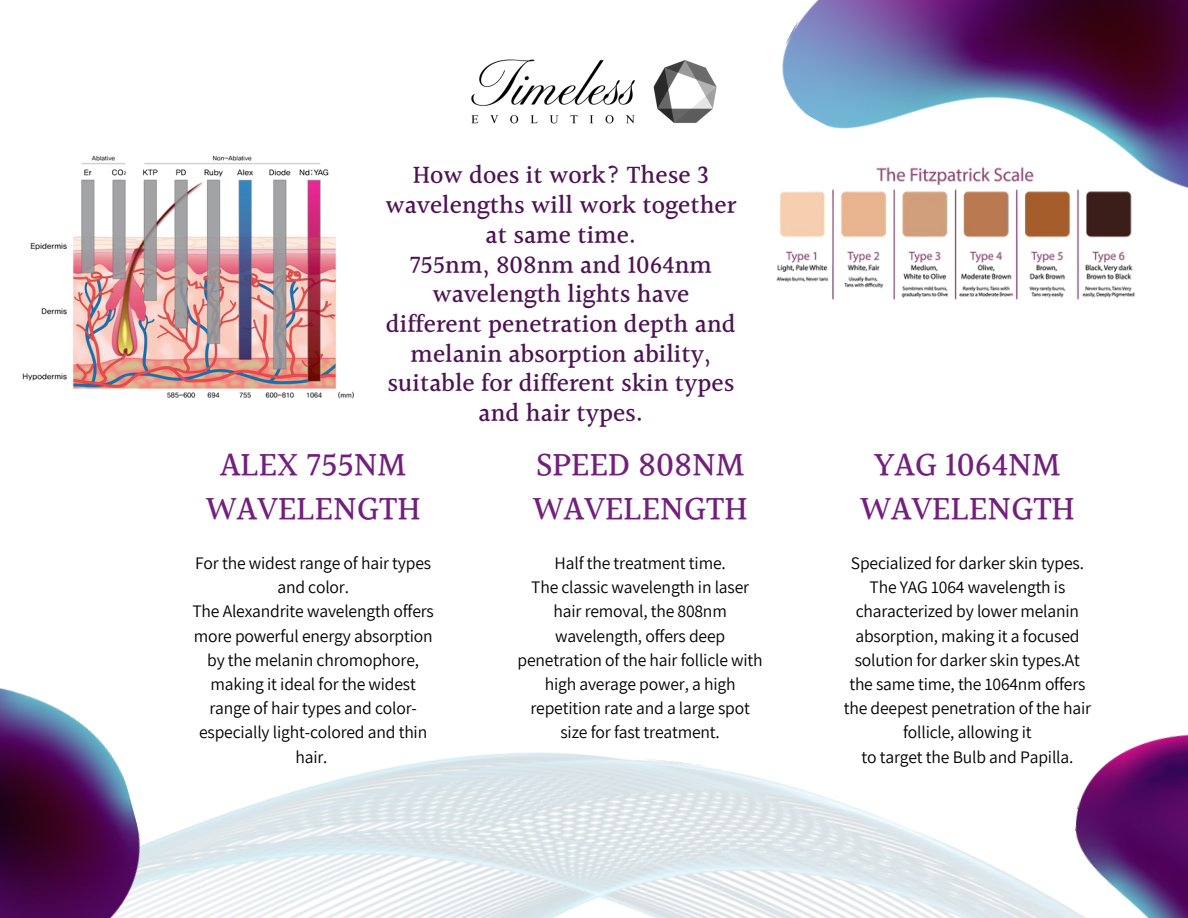
<style>
.page{position:relative;width:1188px;height:918px;background:#fff}
.page>*{position:absolute;margin:0;border:0;box-sizing:border-box;transform-origin:0 0}
.t1{font:500 34.05px/44.1px "Halant";color:#731f7d;text-align:center}
.t2{font:500 25.5px/29.7px "Halant";color:#4d1354;text-align:center}
.t3{font:17.55px/24.2px "Assistant";letter-spacing:-.01em;color:#000;text-align:center}
</style>
<div class="page">
<img style="left:165px;top:752px;width:891px;height:166px">
<img style="left:0;top:688px;width:165px;height:230px">
<img style="left:1056px;top:734px;width:132px;height:184px">
<img style="left:22px;top:155px;width:332px;height:244px">
<img style="left:776px;top:0;width:412px;height:300px">
<img style="left:471px;top:59px;width:246px;height:65px">
<h2 class="t2" style="left:385px;top:162px;width:352px">How does it work? These 3 wavelengths will work together at same time.<br>755nm, 808nm and 1064nm wavelength lights have different penetration depth and melanin absorption ability, suitable for different skin types and hair types.</h2>
<h1 class="t1" style="left:206px;top:444px;width:216px">ALEX 755NM<br>WAVELENGTH</h1>
<p class="t3" style="left:192px;top:551px;width:243px">For the widest range of hair types and color.<br>The Alexandrite wavelength offers more powerful energy absorption by the melanin chromophore, making it ideal for the widest range of hair types and color&shy;especially light-colored and thin hair.</p>
<h1 class="t1" style="left:533px;top:444px;width:216px;text-align:left">SPEED 808NM<br>WAVELENGTH</h1>
<p class="t3" style="left:518px;top:551px;width:247px">Half the treatment time.<br>The classic wavelength in laser hair removal, the 808nm wavelength, offers deep penetration of the hair follicle with high average power, a high repetition rate and a large spot size for fast treatment.</p>
<h1 class="t1" style="left:860px;top:444px;width:216px">YAG 1064NM<br>WAVELENGTH</h1>
<p class="t3" style="left:844px;top:551px;width:249px">Specialized for darker skin types.<br>The YAG 1064 wavelength is characterized by lower melanin absorption, making it a focused solution for darker skin types.At the same time, the 1064nm offers the deepest penetration of the hair follicle, allowing it<br>to target the Bulb and Papilla.</p>
</div>
